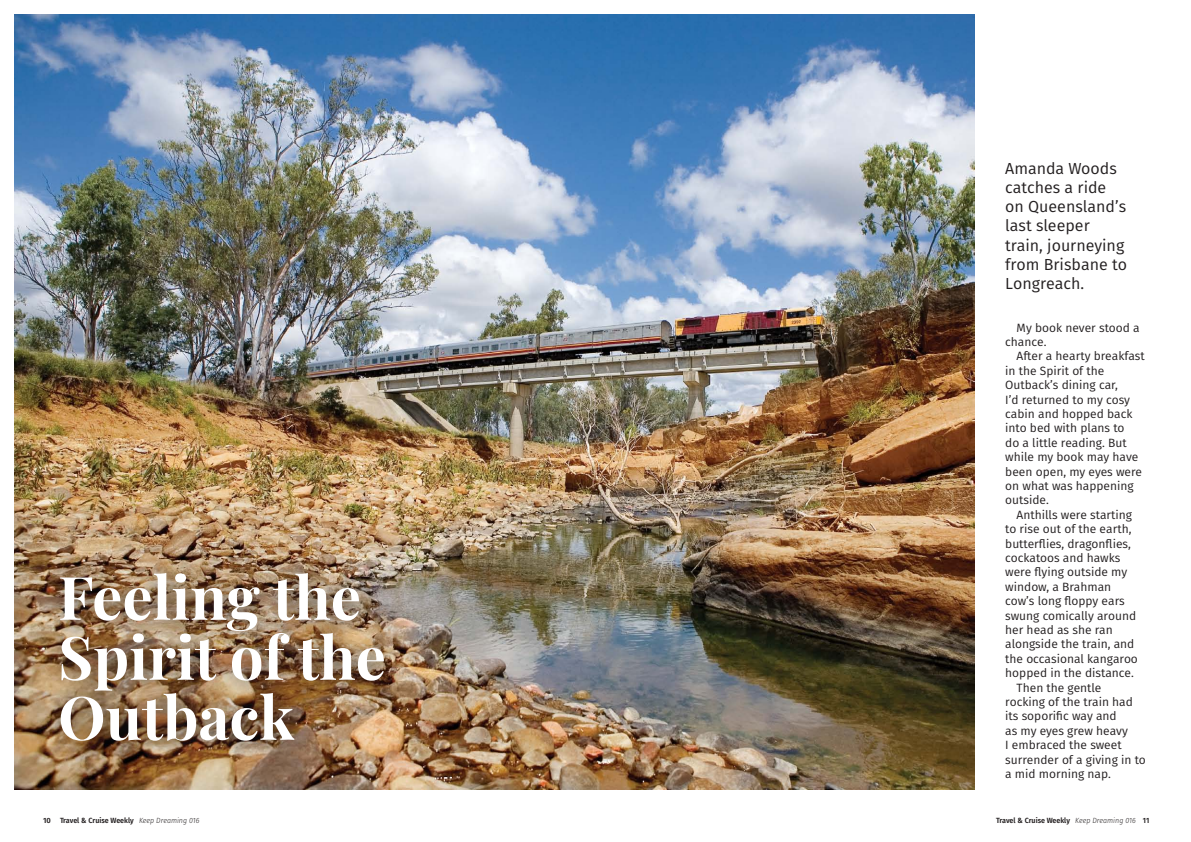
<style>
.page{position:relative;width:1191px;height:842px;background:#fff}
.page>*{position:absolute;margin:0;border:0;box-sizing:border-box;transform-origin:0 0}
.TCW_title{font:700 60px/60px "Playfair Display";color:#fff}
.TCW_precede{font:16px/19.2px "Fira Sans";color:#231f20}
.TCW_body_with_indent{font:12px/14.4px "Fira Sans";color:#231f20}
.t1{font:600 7.5px "Fira Sans";color:#231f20}
.t2{font:600 7.5px "Fira Sans";color:#231f20;scale:.95 1}
.s1{font-weight:300;font-style:italic}
</style>
<div class="page">
<img style="left:14px;top:14px;width:960px;height:775px">
<div style="left:44px;top:556px;width:360px;height:204px;background:#231f20;opacity:.75"></div>
<p class="TCW_title" style="left:58px;top:562px;width:329px">Feeling the<br>Spirit of the<br>Outback</p>
<p class="TCW_precede" style="left:1005px;top:158px;width:123px">Amanda Woods catches a ride on Queensland’s last sleeper train, journeying from Brisbane to<br>Longreach.</p>
<p class="TCW_body_with_indent" style="left:1005px;top:320px;width:136px;text-indent:11px">My book never stood a chance.</p>
<p class="TCW_body_with_indent" style="left:1005px;top:349px;width:141px;text-indent:11px">After a hearty breakfast in the Spirit of the<br>Outback’s dining car,<br>I’d returned to my cosy cabin and hopped back into bed with plans to<br>do a little reading. But while my book may have been open, my eyes were on what was happening outside.</p>
<p class="TCW_body_with_indent" style="left:1005px;top:507px;width:134px;text-indent:11px">Anthills were starting to rise out of the earth, butterflies, dragonflies, cockatoos and hawks were flying outside my window, a Brahman cow’s long floppy ears swung comically around her head as she ran alongside the train, and the occasional kangaroo hopped in the distance.</p>
<p class="TCW_body_with_indent" style="left:1005px;top:680px;width:142px;text-indent:11px">Then the gentle<br>rocking of the train had its soporific way and<br>as my eyes grew heavy<br>I embraced the sweet surrender of a giving in to a mid morning nap.</p>
<p class="t1" style="left:43px;top:814px;width:158px">10 Travel &amp; Cruise Weekly <span class="s1">Keep Dreaming 016</span></p>
<p class="t2" style="left:996px;top:814px;width:163px">Travel &amp; Cruise Weekly <span class="s1">Keep Dreaming 016</span> 11</p>
</div>
